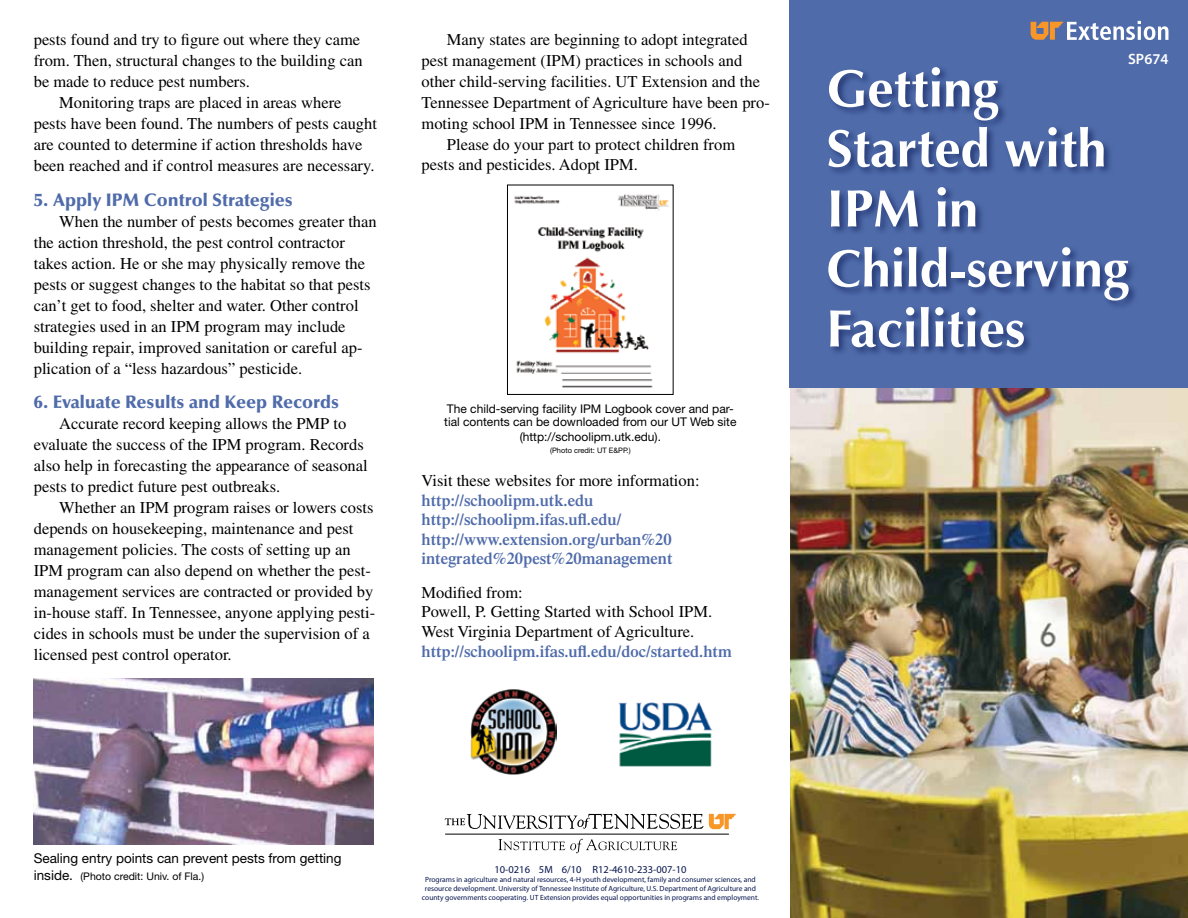
<style>
.page{position:relative;width:1188px;height:918px;background:#fff}
.page>*{position:absolute;margin:0;border:0;box-sizing:border-box;transform-origin:0 0}
.t1{font:700 52.5px/60px "Optima LT Std";color:#fff}
.t2{font:900 18px "Optima LT Std";color:#4f6baa}
.t3{font:16.5px/21px "Times LT Std";color:#000}
.t4{font:600 16.5px/19.5px "Times LT Std";color:#4f6baa}
.t5{font:600 15px "Myriad Pro";color:#fff}
.t6{font:13.5px "Helvetica Neue LT Std";color:#000}
.t7{font:12px/13.5px "Helvetica Neue LT Std";color:#000}
.t8{font:10.5px "Helvetica Neue LT Std";color:#000}
.t9{font:10.5px "Myriad Pro";color:#07154e}
.t10{font:7.5px/9px "Myriad Pro";color:#07154e;text-align:center}
.t11{font:7.5px "Helvetica Neue LT Std";color:#000}
.s1{font-size:13.5px}
</style>
<div class="page">
<img style="left:790px;top:387px;width:398px;height:531px">
<img style="left:34px;top:678px;width:340px;height:167px">
<img style="left:514px;top:194px;width:155px;height:194px">
<div style="left:507px;top:185px;width:166px;height:210px;border:1px solid #000"></div>
<svg style="left:709px;top:814px;width:27px;height:15px"></svg>
<svg style="left:445px;top:814px;width:258px;height:15px"></svg>
<hr style="left:445px;top:834px;width:284px;height:1px;background:#000">
<svg style="left:498px;top:839px;width:179px;height:14px"></svg>
<div style="left:789px;top:0;width:399px;height:387px;background:#4f6baa"></div>
<div style="left:827px;top:65px;width:312px;height:292px;background:#07154e;opacity:.55"></div>
<svg style="left:1031px;top:21px;width:137px;height:19px"></svg>
<img style="left:470px;top:689px;width:87px;height:85px">
<img style="left:618px;top:702px;width:95px;height:65px">
<p class="t3" style="left:34px;top:29px;width:330px">pests found and try to figure out where they came from. Then, structural changes to the building can be made to reduce pest numbers.</p>
<p class="t3" style="left:34px;top:92px;width:345px;text-indent:25px">Monitoring traps are placed in areas where pests have been found. The numbers of pests caught are counted to determine if action thresholds have been reached and if control measures are necessary.</p>
<p class="t2" style="left:34px;top:189px;width:261px">5. Apply IPM Control Strategies</p>
<p class="t3" style="left:34px;top:210px;width:345px;text-indent:25px">When the number of pests becomes greater than the action threshold, the pest control contractor takes action. He or she may physically remove the pests or suggest changes to the habitat so that pests can’t get to food, shelter and water. Other control strategies used in an IPM program may include building repair, improved sanitation or careful ap&shy;plication of a “less hazardous” pesticide.</p>
<p class="t2" style="left:34px;top:391px;width:307px">6. Evaluate Results and Keep Records</p>
<p class="t3" style="left:34px;top:413px;width:336px;text-indent:25px">Accurate record keeping allows the PMP to evaluate the success of the IPM program. Records also help in forecasting the appearance of seasonal pests to predict future pest outbreaks.</p>
<p class="t3" style="left:34px;top:497px;width:343px;text-indent:25px">Whether an IPM program raises or lowers costs depends on housekeeping, maintenance and pest management policies. The costs of setting up an IPM program can also depend on whether the pest&shy;management services are contracted or provided by in-house staff. In Tennessee, anyone applying pesti&shy;cides in schools must be under the supervision of a licensed pest control operator.</p>
<p class="t3" style="left:447px;top:29px;width:302px">Many states are beginning to adopt integrated</p>
<p class="t3" style="left:422px;top:50px;width:322px">pest management (IPM) practices in schools and</p>
<p class="t3" style="left:422px;top:71px;width:340px">other child-serving facilities. UT Extension and the</p>
<p class="t3" style="left:422px;top:92px;width:350px">Tennessee Department of Agriculture have been pro-</p>
<p class="t3" style="left:422px;top:113px;width:297px">moting school IPM in Tennessee since 1996.</p>
<p class="t3" style="left:447px;top:134px;width:290px">Please do your part to protect children from</p>
<p class="t3" style="left:422px;top:153px;width:218px">pests and pesticides. Adopt IPM.</p>
<p class="t7" style="left:444px;top:402px;width:294px">The child-serving facility IPM Logbook cover and par&shy;tial contents can be downloaded from our UT Web site</p>
<p class="t7" style="left:520px;top:430px;width:143px">(http://schoolipm.utk.edu).</p>
<p class="t11" style="left:550px;top:446px;width:82px">(Photo credit: UT E&amp;PP.)</p>
<p class="t3" style="left:422px;top:470px;width:280px">Visit these websites for more information:</p>
<p class="t4" style="left:422px;top:490px;width:253px">http://schoolipm.utk.edu http://schoolipm.ifas.ufl.edu/ http://www.extension.org/urban%20 integrated%20pest%20management</p>
<p class="t3" style="left:422px;top:582px;width:292px;line-height:19.8px">Modified from:<br>Powell, P. Getting Started with School IPM.<br>West Virginia Department of Agriculture.</p>
<p class="t4" style="left:422px;top:641px;width:312px">http://schoolipm.ifas.ufl.edu/doc/started.htm</p>
<p class="t5" style="left:1128px;top:49px;width:42px">SP674</p>
<h1 class="t1" style="left:826px;top:59px;width:304px">Getting<br>Started with<br>IPM in<br>Child-serving<br>Facilities</h1>
<p class="t6" style="left:34px;top:850px;width:309px">Sealing entry points can prevent pests from getting</p>
<p class="t8" style="left:34px;top:870px;width:172px"><span class="s1">inside.</span> (Photo credit: Univ. of Fla.)</p>
<p class="t9" style="left:495px;top:863px;width:194px">10-0216 5M 6/10 R12-4610-233-007-10</p>
<p class="t10" style="left:422px;top:874px;width:339px">Programs in agriculture and natural resources, 4-H youth development, family and consumer sciences, and resource development. University of Tennessee Institute of Agriculture, U.S. Department of Agriculture and county governments cooperating. UT Extension provides equal opportunities in programs and employment.</p>
</div>
